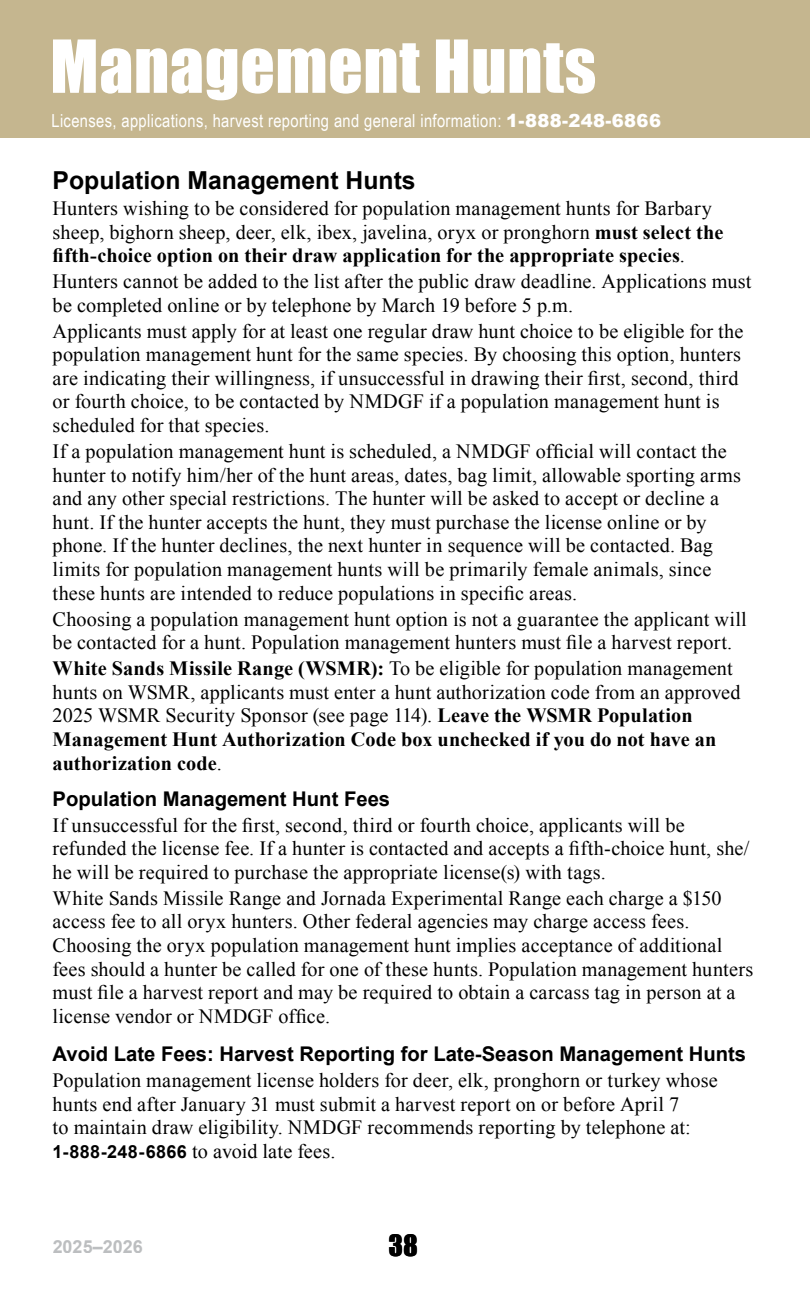
<style>
.page{position:relative;width:810px;height:1296px;background:#fff}
.page>*{position:absolute;margin:0;border:0;box-sizing:border-box;transform-origin:0 0}
.t1{font:67.5px "Impact";letter-spacing:.01em;color:#fff}
.t2{font:27px "Impact";color:#000}
.t3{font:700 24.75px "Arial";color:#000}
.t4{font:20.25px/23.6px "Times New Roman";letter-spacing:.01em;color:#000}
.t5{font:700 20.25px "Arial";color:#000}
.t6{font:18px "Arial Narrow";letter-spacing:.02em;color:#fff}
.t7{font:700 18px "Arial";color:#bcbec0}
.s1{font-family:"Arial";font-weight:900}
.s2{font-weight:700}
.s3{font-family:"Arial";font-weight:700;font-size:18px}
</style>
<div class="page">
<div style="left:0;top:0;width:809px;height:137px;background:#c5b68f"></div>
<h1 class="t1" style="left:50px;top:14px;width:548px">Management Hunts</h1>
<p class="t6" style="left:51px;top:107px;width:611px">Licenses, applications, harvest reporting and general information: <span class="s1">1-888-248-6866</span></p>
<p class="t3" style="left:53px;top:164px;width:365px">Population Management Hunts</p>
<p class="t4" style="left:53px;top:196px;width:672px">Hunters wishing to be considered for population management hunts for Barbary sheep, bighorn sheep, deer, elk, ibex, javelina, oryx or pronghorn <span class="s2">must select the fifth-choice option on their draw application for the appropriate species</span>.</p>
<p class="t4" style="left:53px;top:269px;width:700px">Hunters cannot be added to the list after the public draw deadline. Applications must be completed online or by telephone by March 19 before 5 p.m.</p>
<p class="t4" style="left:53px;top:319px;width:692px">Applicants must apply for at least one regular draw hunt choice to be eligible for the population management hunt for the same species. By choosing this option, hunters are indicating their willingness, if unsuccessful in drawing their first, second, third or fourth choice, to be contacted by NMDGF if a population management hunt is scheduled for that species.</p>
<p class="t4" style="left:53px;top:439px;width:690px">If a population management hunt is scheduled, a NMDGF official will contact the hunter to notify him/her of the hunt areas, dates, bag limit, allowable sporting arms and any other special restrictions. The hunter will be asked to accept or decline a hunt. If the hunter accepts the hunt, they must purchase the license online or by phone. If the hunter declines, the next hunter in sequence will be contacted. Bag limits for population management hunts will be primarily female animals, since these hunts are intended to reduce populations in specific areas.</p>
<p class="t4" style="left:53px;top:607px;width:696px">Choosing a population management hunt option is not a guarantee the applicant will be contacted for a hunt. Population management hunters must file a harvest report.</p>
<p class="t4" style="left:53px;top:656px;width:690px"><span class="s2">White Sands Missile Range (WSMR):</span> To be eligible for population management hunts on WSMR, applicants must enter a hunt authorization code from an approved 2025 WSMR Security Sponsor (see page 114). <span class="s2">Leave the WSMR Population Management Hunt Authorization Code box unchecked if you do not have an authorization code</span>.</p>
<p class="t5" style="left:53px;top:785px;width:339px">Population Management Hunt Fees</p>
<p class="t4" style="left:53px;top:813px;width:698px">If unsuccessful for the first, second, third or fourth choice, applicants will be refunded the license fee. If a hunter is contacted and accepts a fifth-choice hunt, she/ he will be required to purchase the appropriate license(s) with tags.</p>
<p class="t4" style="left:53px;top:886px;width:702px">White Sands Missile Range and Jornada Experimental Range each charge a $150 access fee to all oryx hunters. Other federal agencies may charge access fees.<br>Choosing the oryx population management hunt implies acceptance of additional fees should a hunter be called for one of these hunts. Population management hunters must file a harvest report and may be required to obtain a carcass tag in person at a license vendor or NMDGF office.</p>
<p class="t5" style="left:53px;top:1041px;width:695px">Avoid Late Fees: Harvest Reporting for Late-Season Management Hunts</p>
<p class="t4" style="left:53px;top:1068px;width:667px">Population management license holders for deer, elk, pronghorn or turkey whose hunts end after January 31 must submit a harvest report on or before April 7<br>to maintain draw eligibility. NMDGF recommends reporting by telephone at:<br><span class="s3">1-888-248-6866</span> to avoid late fees.</p>
<p class="t7" style="left:53px;top:1235px;width:92px">2025–2026</p>
<h2 class="t2" style="left:389px;top:1224px;width:31px">38</h2>
</div>
